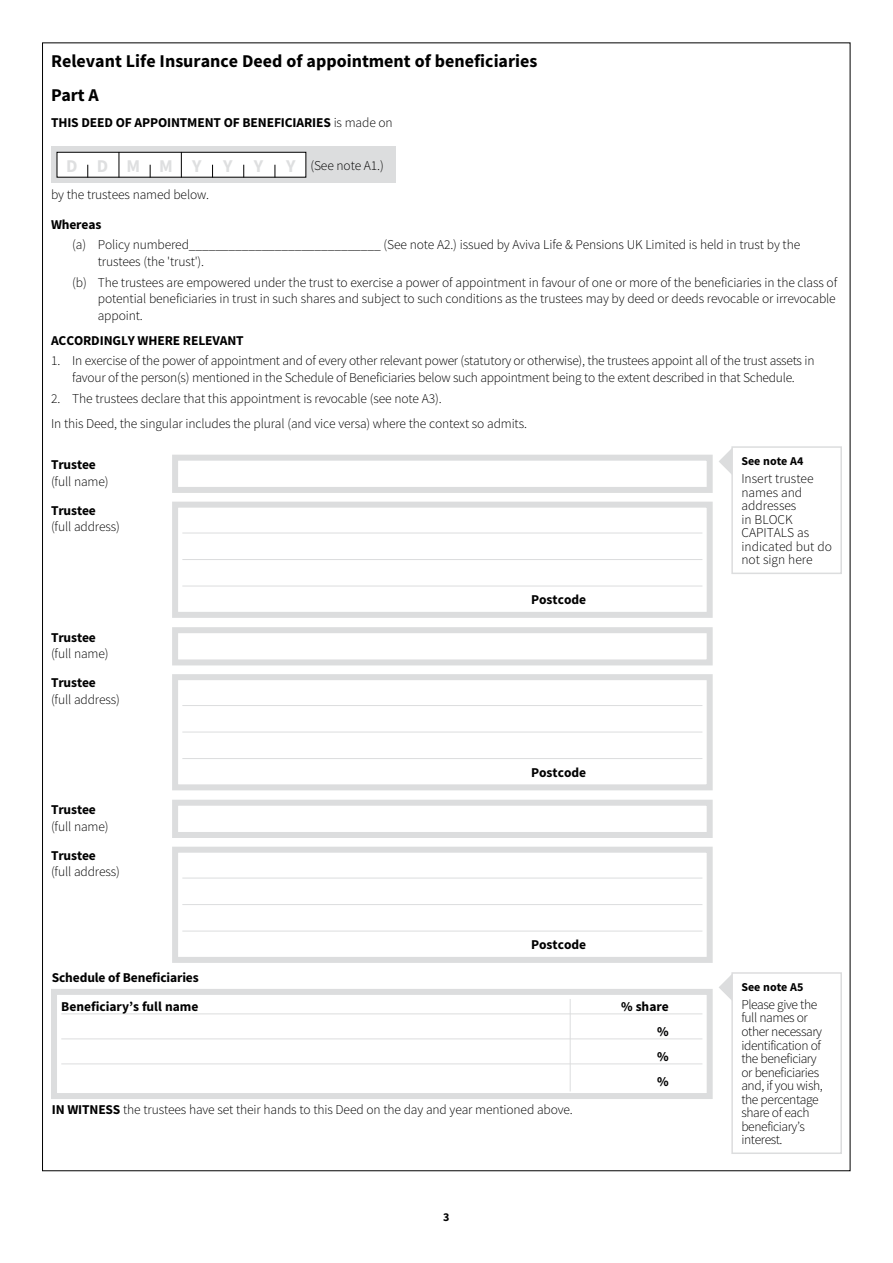
<style>
.page{position:relative;width:893px;height:1263px;background:#fff}
.page>*{position:absolute;margin:0;border:0;box-sizing:border-box;transform-origin:0 0}
.t1{font:700 18px/33.8px "Source Sans Pro";color:#000}
.t2{font:700 18px "Source Sans Pro";letter-spacing:1.06em;color:#dedfe0}
.t3{font:300 13.5px/13.5px "Source Sans Pro";letter-spacing:-.01em;color:#000}
.t4{font:700 13.5px/25px "Source Sans Pro";letter-spacing:-.01em;color:#000;text-align:justify}
.t5{font:300 13.5px/13.5px "Source Sans Pro";letter-spacing:-.03em;color:#000}
.t6{font:700 12px "Source Sans Pro";color:#000}
.s1{font-weight:300}
.s2{font-weight:700;font-size:18px;color:#dedfe0}
.s3{font-weight:700}
</style>
<div class="page">
<div style="left:51px;top:146px;width:344px;height:37px;background:#dcddde"></div>
<div style="left:57px;top:152px;width:249px;height:25px;background:#fff"></div>
<div style="left:57px;top:152px;width:249px;height:25px;border:1px solid #000"></div>
<svg style="left:119px;top:152px;width:1px;height:25px"></svg>
<svg style="left:87px;top:165px;width:1px;height:12px"></svg>
<svg style="left:150px;top:165px;width:1px;height:12px"></svg>
<svg style="left:212px;top:165px;width:1px;height:12px"></svg>
<svg style="left:243px;top:165px;width:1px;height:12px"></svg>
<svg style="left:275px;top:165px;width:1px;height:12px"></svg>
<svg style="left:181px;top:152px;width:1px;height:25px"></svg>
<div style="left:172px;top:455px;width:541px;height:38px;background:#fff;border:6px solid #dcddde"></div>
<hr style="left:182px;top:533px;width:520px;height:1px;background:#dcddde">
<hr style="left:182px;top:559px;width:520px;height:1px;background:#dcddde">
<hr style="left:182px;top:586px;width:520px;height:1px;background:#dcddde">
<div style="left:172px;top:502px;width:541px;height:116px;border:6px solid #dcddde"></div>
<div style="left:731px;top:446px;width:111px;height:128px;border:2px solid #dcddde"></div>
<svg style="left:719px;top:446px;width:14px;height:31px"></svg>
<div style="left:172px;top:627px;width:541px;height:38px;background:#fff;border:6px solid #dcddde"></div>
<hr style="left:182px;top:705px;width:520px;height:1px;background:#dcddde">
<hr style="left:182px;top:732px;width:520px;height:1px;background:#dcddde">
<hr style="left:182px;top:758px;width:520px;height:1px;background:#dcddde">
<div style="left:172px;top:674px;width:541px;height:116px;border:6px solid #dcddde"></div>
<div style="left:172px;top:800px;width:541px;height:38px;background:#fff;border:6px solid #dcddde"></div>
<hr style="left:182px;top:878px;width:520px;height:1px;background:#dcddde">
<hr style="left:182px;top:904px;width:520px;height:1px;background:#dcddde">
<hr style="left:182px;top:931px;width:520px;height:1px;background:#dcddde">
<div style="left:172px;top:847px;width:541px;height:116px;border:6px solid #dcddde"></div>
<hr style="left:61px;top:1013px;width:641px;height:1px;background:#dcddde">
<hr style="left:61px;top:1038px;width:641px;height:1px;background:#dcddde">
<hr style="left:61px;top:1063px;width:641px;height:1px;background:#dcddde">
<div style="left:51px;top:989px;width:662px;height:110px;border:6px solid #dcddde"></div>
<hr style="left:570px;top:999px;width:1px;height:92px;background:#dcddde">
<div style="left:731px;top:972px;width:111px;height:182px;border:2px solid #dcddde"></div>
<svg style="left:719px;top:972px;width:14px;height:31px"></svg>
<h1 class="t1" style="left:51px;top:44px;width:488px">Relevant Life Insurance Deed of appointment of beneficiaries<br>Part A</h1>
<p class="t4" style="left:51px;top:110px;width:343px">THIS DEED OF APPOINTMENT OF BENEFICIARIES <span class="s1">is made on</span></p>
<h1 class="t2" style="left:66px;top:153px;width:198px">DDMMY Y Y</h1>
<p class="t3" style="left:286px;top:159px;width:99px"><span class="s2">Y</span> (See note A1.)</p>
<p class="t3" style="left:51px;top:188px;width:160px">by the trustees named below.</p>
<p class="t4" style="left:51px;top:211px;width:52px">Whereas</p>
<p class="t3" style="left:98px;top:237px;width:704px;line-height:16.5px;text-indent:-26px">(a) Policy numbered_____________________________ (See note A2.) issued by Aviva Life &amp; Pensions UK Limited is held in trust by the trustees (the 'trust').</p>
<p class="t3" style="left:98px;top:274px;width:741px;line-height:16.5px;text-align:justify;text-indent:-26px">(b) The trustees are empowered under the trust to exercise a power of appointment in favour of one or more of the beneficiaries in the class of potential beneficiaries in trust in such shares and subject to such conditions as the trustees may by deed or deeds revocable or irrevocable appoint.</p>
<p class="t4" style="left:51px;top:327px;width:194px">ACCORDINGLY WHERE RELEVANT</p>
<p class="t3" style="left:51px;top:353px;width:765px;line-height:16.5px;text-align:center">1. In exercise of the power of appointment and of every other relevant power (statutory or otherwise), the trustees appoint all of the trust assets in favour of the person(s) mentioned in the Schedule of Beneficiaries below such appointment being to the extent described in that Schedule.</p>
<p class="t3" style="left:51px;top:386px;width:477px;line-height:25px">2. The trustees declare that this appointment is revocable (see note A3).<br>In this Deed, the singular includes the plural (and vice versa) where the context so admits.</p>
<p class="t4" style="left:51px;top:452px;width:46px">Trustee</p>
<p class="t3" style="left:51px;top:474px;width:59px">(full name)</p>
<p class="t4" style="left:51px;top:498px;width:46px">Trustee</p>
<p class="t3" style="left:51px;top:520px;width:70px">(full address)</p>
<p class="t6" style="left:741px;top:453px;width:63px">See note A4</p>
<p class="t3" style="left:741px;top:472px;width:92px">Insert trustee names and addresses<br>in BLOCK<br>CAPITALS as indicated but do not sign here</p>
<p class="t4" style="left:51px;top:624px;width:46px">Trustee</p>
<p class="t3" style="left:51px;top:647px;width:59px">(full name)</p>
<p class="t4" style="left:51px;top:670px;width:46px">Trustee</p>
<p class="t3" style="left:51px;top:692px;width:70px">(full address)</p>
<p class="t4" style="left:51px;top:797px;width:46px">Trustee</p>
<p class="t3" style="left:51px;top:819px;width:59px">(full name)</p>
<p class="t4" style="left:51px;top:843px;width:46px">Trustee</p>
<p class="t3" style="left:51px;top:865px;width:70px">(full address)</p>
<p class="t4" style="left:52px;top:965px;width:148px">Schedule of Beneficiaries</p>
<p class="t4" style="left:531px;top:587px;width:57px">Postcode</p>
<p class="t4" style="left:531px;top:760px;width:57px">Postcode</p>
<p class="t4" style="left:531px;top:932px;width:57px">Postcode</p>
<p class="t4" style="left:61px;top:993px;width:139px">Beneficiary’s full name</p>
<p class="t4" style="left:657px;top:993px;width:13px;text-indent:-36px">% share % % %</p>
<p class="t3" style="left:52px;top:1103px;width:523px"><span class="s3">IN WITNESS</span> the trustees have set their hands to this Deed on the day and year mentioned above.</p>
<p class="t6" style="left:443px;top:1209px;width:8px">3</p>
<p class="t6" style="left:741px;top:979px;width:63px">See note A5</p>
<p class="t5" style="left:741px;top:998px;width:83px">Please give the full names or other necessary identification of the beneficiary or beneficiaries and, if you wish, the percentage share of each beneficiary’s interest.</p>
</div>
